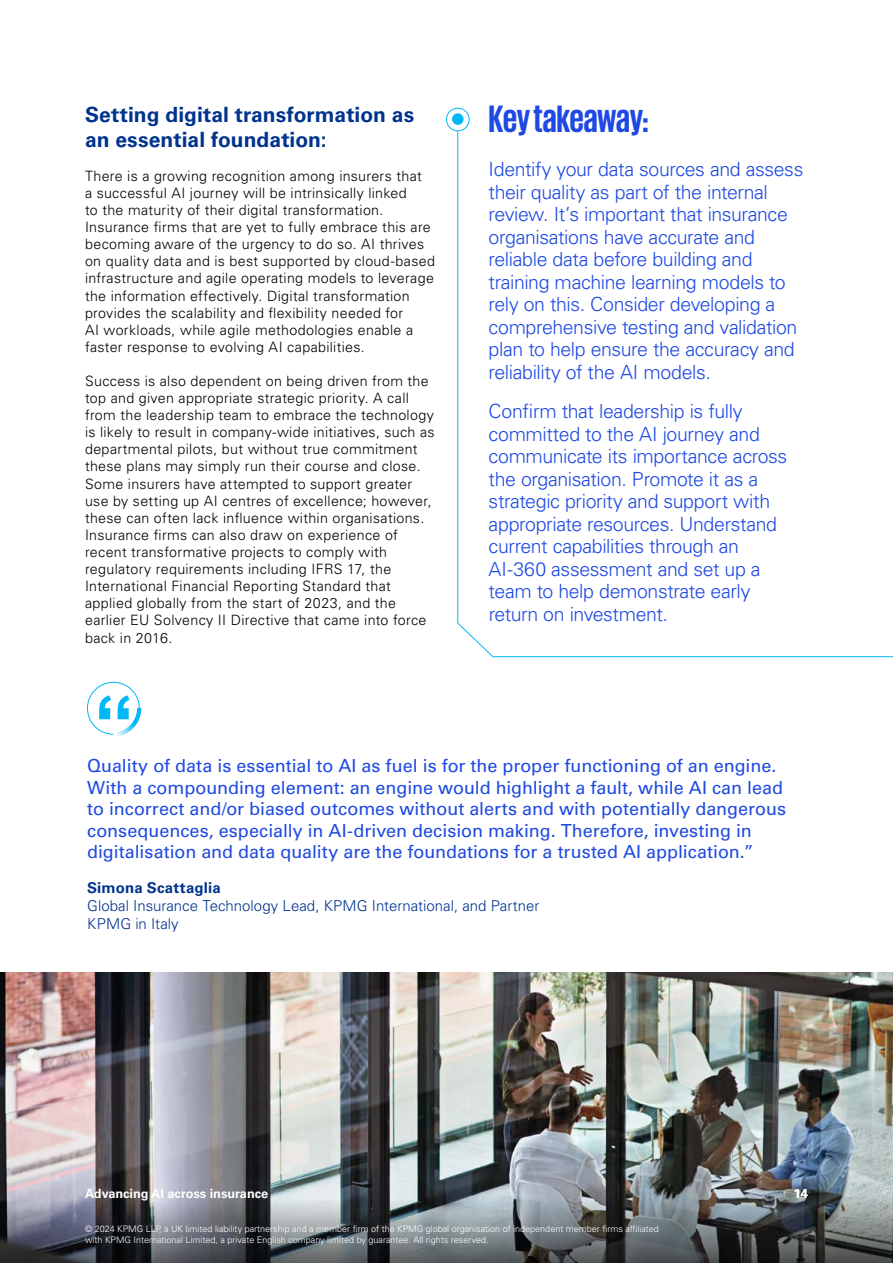
<style>
.page{position:relative;width:893px;height:1263px;background:#fff}
.page>*{position:absolute;margin:0;border:0;box-sizing:border-box;transform-origin:0 0}
.t1{font:700 39px "KPMG";letter-spacing:-.015em;color:#1e49e2}
.t2{font:700 21px/25.2px "Univers LT Std";letter-spacing:.005em;color:#00338d}
.t3{font:300 19.5px/22.5px "Univers LT Std";letter-spacing:-.02em;color:#1e49e2}
.t4{font:18px/21.6px "Univers LT Std";letter-spacing:-.005em;color:#1e49e2}
.t5{font:300 15px/18px "Univers LT Std";color:#00338d}
.t6{font:700 15px "Univers LT Std";letter-spacing:.01em;color:#00338d}
.t7{font:300 14.25px/17.1px "Univers LT Std";letter-spacing:.02em;color:#000}
.t8{font:700 12.75px "Univers LT Std";color:#fff}
.t9{font:300 9px/10.8px "Univers LT Std";color:#fff}
</style>
<div class="page">
<div style="left:446px;top:108px;width:23px;height:23px;border:1px solid #00b8f5;border-radius:50%"></div>
<div style="left:452px;top:113px;width:12px;height:12px;background:#00b8f5;border-radius:50%"></div>
<svg style="left:457px;top:130px;width:436px;height:527px"></svg>
<img style="left:0;top:972px;width:893px;height:151px">
<div style="left:87px;top:682px;width:53px;height:52px;border:1px solid #00b8f5;border-radius:50%"></div>
<svg style="left:99px;top:695px;width:42px;height:41px"></svg>
<img style="left:0;top:1123px;width:893px;height:140px">
<h2 class="t2" style="left:85px;top:102px;width:331px">Setting digital transformation as an essential foundation:</h2>
<p class="t7" style="left:85px;top:167px;width:351px">There is a growing recognition among insurers that<br>a successful AI journey will be intrinsically linked<br>to the maturity of their digital transformation.<br>Insurance frms that are yet to fully embrace this are becoming aware of the urgency to do so. AI thrives on quality data and is best supported by cloud-based infrastructure and agile operating models to leverage the information effectively. Digital transformation provides the scalability and fexibility needed for<br>AI workloads, while agile methodologies enable a faster response to evolving AI capabilities.</p>
<p class="t7" style="left:85px;top:372px;width:351px">Success is also dependent on being driven from the top and given appropriate strategic priority. A call from the leadership team to embrace the technology is likely to result in company-wide initiatives, such as departmental pilots, but without true commitment these plans may simply run their course and close.<br>Some insurers have attempted to support greater use by setting up AI centres of excellence; however, these can often lack infuence within organisations.<br>Insurance frms can also draw on experience of recent transformative projects to comply with regulatory requirements including IFRS 17, the International Financial Reporting Standard that applied globally from the start of 2023, and the earlier EU Solvency II Directive that came into force back in 2016.</p>
<h1 class="t1" style="left:489px;top:100px;width:162px">Key takeaway:</h1>
<p class="t3" style="left:489px;top:158px;width:316px">Identify your data sources and assess their quality as part of the internal review. It’s important that insurance organisations have accurate and reliable data before building and training machine learning models to rely on this. Consider developing a comprehensive testing and validation plan to help ensure the accuracy and reliability of the AI models.</p>
<p class="t3" style="left:489px;top:400px;width:300px">Confrm that leadership is fully committed to the AI journey and communicate its importance across the organisation. Promote it as a strategic priority and support with appropriate resources. Understand current capabilities through an<br>AI-360 assessment and set up a team to help demonstrate early return on investment.</p>
<p class="t4" style="left:87px;top:755px;width:700px">Quality of data is essential to AI as fuel is for the proper functioning of an engine.<br>With a compounding element: an engine would highlight a fault, while AI can lead to incorrect and/or biased outcomes without alerts and with potentially dangerous consequences, especially in AI-driven decision making. Therefore, investing in digitalisation and data quality are the foundations for a trusted AI application.”</p>
<p class="t6" style="left:87px;top:879px;width:135px">Simona Scattaglia</p>
<p class="t5" style="left:87px;top:897px;width:454px">Global Insurance Technology Lead, KPMG International, and Partner<br>KPMG in Italy</p>
<p class="t8" style="left:85px;top:1186px;width:185px">Advancing AI across insurance</p>
<p class="t8" style="left:794px;top:1186px;width:16px">14</p>
<p class="t9" style="left:85px;top:1224px;width:575px">© 2024 KPMG LLP, a UK limited liability partnership and a member firm of the KPMG global organisation of independent member firms affiliated with KPMG International Limited, a private English company limited by guarantee. All rights reserved.</p>
</div>
